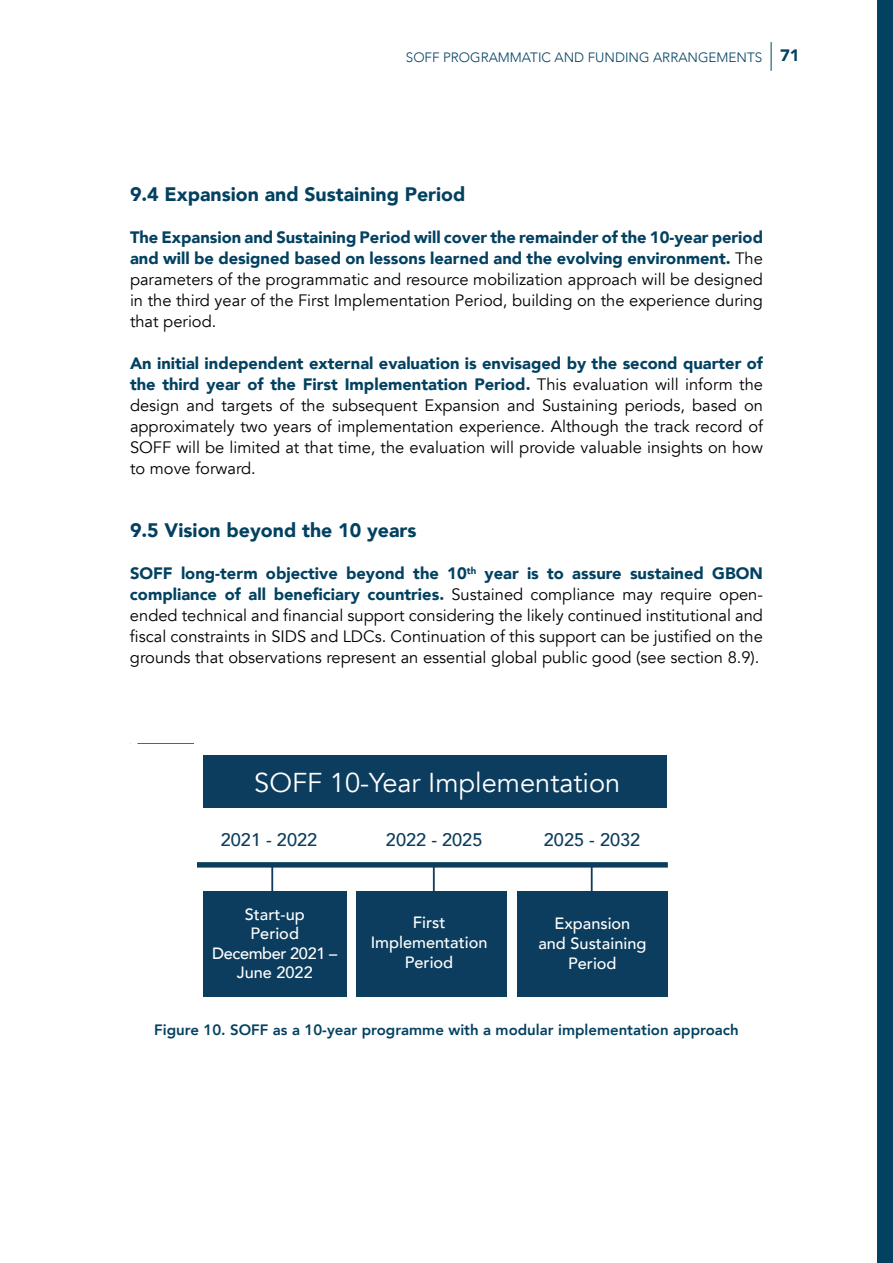
<style>
.page{position:relative;width:893px;height:1263px;background:#fff}
.page>*{position:absolute;margin:0;border:0;box-sizing:border-box;transform-origin:0 0}
.t1{font:27.15px "Avenir";color:#fff}
.t2{font:900 19.5px "Avenir";color:#034161}
.t3{font:500 18.15px "Avenir";color:#0c3d5e}
.t4{font:16.5px/21px "Avenir";color:#000;text-align:justify}
.t5{font:500 16.35px/19.6px "Avenir";color:#fff;text-align:center}
.t6{font:800 15px "Avenir";color:#034161}
.t7{font:300 13.5px "Avenir";color:#034161}
.s1{font-weight:900;font-size:16.5px}
.s2{font-weight:900;color:#004060}
.s3{font-weight:900;color:#034161}
</style>
<div class="page">
<svg style="left:771px;top:42px;width:1px;height:29px"></svg>
<div style="left:877px;top:0;width:16px;height:1263px;background:#034161"></div>
<div style="left:130px;top:862px;width:538px;height:5px;background:#0c3d5e"></div>
<hr style="left:433px;top:864px;width:2px;height:51px;background:#0c3d5e">
<div style="left:356px;top:891px;width:151px;height:105px;background:#0c3d5e"></div>
<hr style="left:271px;top:864px;width:2px;height:47px;background:#0c3d5e">
<hr style="left:591px;top:867px;width:2px;height:44px;background:#0c3d5e">
<div style="left:204px;top:891px;width:143px;height:105px;background:#0c3d5e"></div>
<div style="left:518px;top:891px;width:150px;height:105px;background:#0c3d5e"></div>
<div style="left:204px;top:755px;width:463px;height:52px;background:#0c3d5e"></div>
<div style="left:130px;top:744px;width:67px;height:230px;background:#fff"></div>
<p class="t7" style="left:544px;top:49px;width:257px">SOFF OPERATIONAL FRAMEWORK <span class="s1">71</span></p>
<p class="t7" style="left:406px;top:49px;width:358px">SOFF PROGRAMMATIC AND FUNDING ARRANGEMENTS</p>
<p class="t2" style="left:130px;top:178px;width:337px">9.4 Expansion and Sustaining Period</p>
<p class="t4" style="left:130px;top:227px;width:635px"><span class="s2">T</span><span class="s3">he Expansion and Sustaining Period will cover the remainder of the 10-year period and will be designed based on lessons learned and the evolving environment.</span> The parameters of the programmatic and resource mobilization approach will be designed in the third year of the First Implementation Period, building on the experience during that period.</p>
<p class="t4" style="left:130px;top:353px;width:634px"><span class="s3">An initial independent external evaluation is envisaged by the second quarter of the third year of the First Implementation Period.</span> This evaluation will inform the design and targets of the subsequent Expansion and Sustaining periods, based on approximately two years of implementation experience. Although the track record of SOFF will be limited at that time, the evaluation will provide valuable insights on how to move forward.</p>
<p class="t2" style="left:130px;top:514px;width:288px">9.5 Vision beyond the 10 years</p>
<p class="t4" style="left:130px;top:563px;width:634px"><span class="s3">SOFF long-term objective beyond the 10</span><sup>th</sup> <span class="s3">year is to assure sustained GBON compliance of all beneficiary countries.</span> Sustained compliance may require open&shy;ended technical and financial support considering the likely continued institutional and fiscal constraints in SIDS and LDCs. Continuation of this support can be justified on the grounds that observations represent an essential global public good (see section 8.9).</p>
<h1 class="t1" style="left:254px;top:766px;width:368px">SOFF 10-Year Implementation</h1>
<p class="t3" style="left:221px;top:824px;width:98px">2021 - 2022</p>
<p class="t3" style="left:386px;top:824px;width:98px">2022 - 2025</p>
<p class="t3" style="left:544px;top:824px;width:98px">2025 - 2032</p>
<p class="t5" style="left:212px;top:903px;width:127px">Start-up<br>Period<br>December 2021 –<br>June 2022</p>
<p class="t5" style="left:371px;top:912px;width:118px">First<br>Implementation<br>Period</p>
<p class="t5" style="left:538px;top:913px;width:109px">Expansion<br>and Sustaining<br>Period</p>
<p class="t6" style="left:154px;top:1018px;width:586px">Figure 10. SOFF as a 10-year programme with a modular implementation approach</p>
</div>
